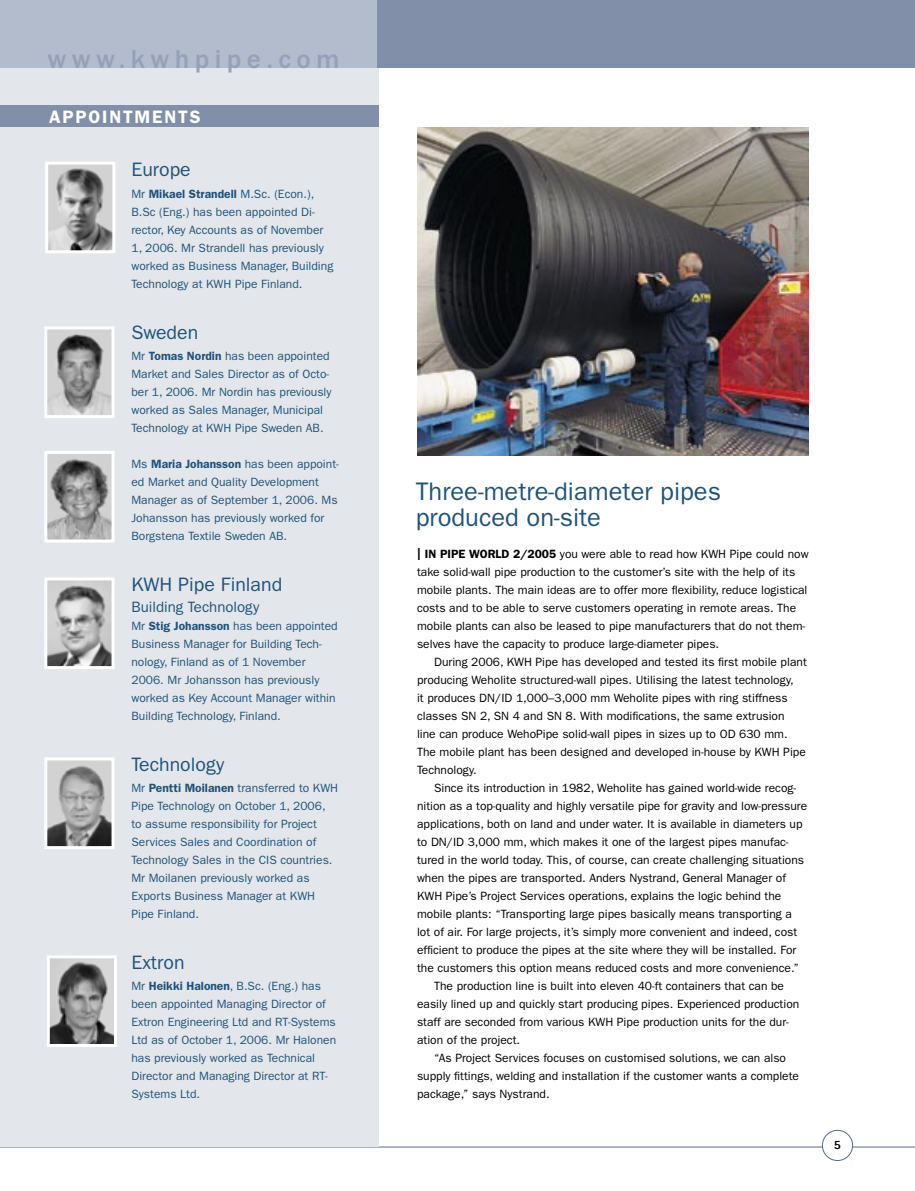
<style>
.page{position:relative;width:915px;height:1191px;background:#fff}
.page>*{position:absolute;margin:0;border:0;box-sizing:border-box;transform-origin:0 0}
.t1{font:500 27px "Franklin Gothic";letter-spacing:.2em;color:#94a1b8}
.t2{font:25.5px/25.5px "Franklin Gothic";color:#215379}
.t3{font:19.5px "Franklin Gothic";color:#215379}
.t4{font:600 18px "Franklin Gothic";letter-spacing:.1em;color:#fff}
.t5{font:15px "Franklin Gothic";color:#215379}
.t6{font:800 12.75px "Rotis Sans Serif";color:#000}
.t7{font:12px/18px "Franklin Gothic";color:#000}
.t8{font:12px/18px "Franklin Gothic";color:#215379}
.s1{font-weight:600}
</style>
<div class="page">
<div style="left:0;top:0;width:914px;height:68px;background:#8190a8"></div>
<hr style="left:0;top:1146px;width:914px;height:1px;background:#566b87">
<div style="left:822px;top:1130px;width:30px;height:30px;background:#fff;border-radius:50%"></div>
<div style="left:821px;top:1130px;width:31px;height:30px;border:1px solid #566b87;border-radius:50%"></div>
<div style="left:0;top:68px;width:378px;height:1078px;background:#e3e7eb"></div>
<div style="left:0;top:0;width:377px;height:68px;background:#b3bccc"></div>
<div style="left:0;top:106px;width:379px;height:21px;background:#8190a8"></div>
<img style="left:49px;top:166px;width:62px;height:83px">
<div style="left:45px;top:162px;width:70px;height:91px;border:3px solid #fff"></div>
<img style="left:48px;top:330px;width:62px;height:84px">
<div style="left:44px;top:326px;width:70px;height:92px;border:3px solid #fff"></div>
<img style="left:48px;top:455px;width:62px;height:83px">
<div style="left:44px;top:451px;width:70px;height:91px;border:3px solid #fff"></div>
<img style="left:51px;top:959px;width:62px;height:84px">
<div style="left:47px;top:955px;width:70px;height:92px;border:3px solid #fff"></div>
<img style="left:48px;top:581px;width:62px;height:84px">
<div style="left:44px;top:577px;width:70px;height:92px;border:3px solid #fff"></div>
<img style="left:418px;top:128px;width:390px;height:328px">
<img style="left:48px;top:761px;width:62px;height:84px">
<div style="left:44px;top:757px;width:70px;height:92px;border:3px solid #fff"></div>
<h1 class="t1" style="left:48px;top:44px;width:293px">www.kwhpipe.com</h1>
<h3 class="t4" style="left:49px;top:106px;width:153px">APPOINTMENTS</h3>
<h3 class="t3" style="left:131px;top:158px;width:61px">Europe</h3>
<p class="t8" style="left:131px;top:185px;width:203px">Mr <span class="s1">Mikael Strandell</span> M.Sc. (Econ.), B.Sc (Eng.) has been appointed Di&shy;rector, Key Accounts as of November 1, 2006. Mr Strandell has previously worked as Business Manager, Building Technology at KWH Pipe Finland.</p>
<h3 class="t3" style="left:131px;top:321px;width:68px">Sweden</h3>
<p class="t8" style="left:131px;top:347px;width:201px">Mr <span class="s1">Tomas Nordin</span> has been appointed Market and Sales Director as of Octo&shy;ber 1, 2006. Mr Nordin has previously worked as Sales Manager, Municipal Technology at KWH Pipe Sweden AB.</p>
<p class="t8" style="left:131px;top:455px;width:209px">Ms <span class="s1">Maria Johansson</span> has been appoint&shy;ed Market and Quality Development Manager as of September 1, 2006. Ms Johansson has previously worked for Borgstena Textile Sweden AB.</p>
<h3 class="t3" style="left:131px;top:573px;width:152px">KWH Pipe Finland</h3>
<p class="t5" style="left:131px;top:598px;width:129px">Building Technology</p>
<p class="t8" style="left:131px;top:617px;width:208px">Mr <span class="s1">Stig Johansson</span> has been appointed Business Manager for Building Tech&shy;nology, Finland as of 1 November 2006. Mr Johansson has previously worked as Key Account Manager within Building Technology, Finland.</p>
<h3 class="t3" style="left:131px;top:753px;width:94px">Technology</h3>
<p class="t8" style="left:131px;top:779px;width:208px">Mr <span class="s1">Pentti Moilanen</span> transferred to KWH Pipe Technology on October 1, 2006, to assume responsibility for Project Services Sales and Coordination of Technology Sales in the CIS countries.<br>Mr Moilanen previously worked as Exports Business Manager at KWH Pipe Finland.</p>
<h3 class="t3" style="left:131px;top:951px;width:55px">Extron</h3>
<p class="t8" style="left:131px;top:977px;width:206px">Mr <span class="s1">Heikki Halonen</span>, B.Sc. (Eng.) has been appointed Managing Director of Extron Engineering Ltd and RT-Systems Ltd as of October 1, 2006. Mr Halonen has previously worked as Technical Director and Managing Director at RT-Systems Ltd.</p>
<h2 class="t2" style="left:415px;top:479px;width:306px">Three-metre-diameter pipes produced on-site</h2>
<p class="t7" style="left:417px;top:545px;width:393px"><span class="s1">| IN PIPE WORLD 2/2005</span> you were able to read how KWH Pipe could now take solid-wall pipe production to the customer’s site with the help of its mobile plants. The main ideas are to offer more flexibility, reduce logistical costs and to be able to serve customers operating in remote areas. The mobile plants can also be leased to pipe manufacturers that do not them&shy;selves have the capacity to produce large-diameter pipes.</p>
<p class="t7" style="left:417px;top:653px;width:391px;text-indent:17px">During 2006, KWH Pipe has developed and tested its first mobile plant producing Weholite structured-wall pipes. Utilising the latest technology,<br>it produces DN/ID 1,000–3,000 mm Weholite pipes with ring stiffness classes SN 2, SN 4 and SN 8. With modifications, the same extrusion<br>line can produce WehoPipe solid-wall pipes in sizes up to OD 630 mm.<br>The mobile plant has been designed and developed in-house by KWH Pipe Technology.</p>
<p class="t7" style="left:434px;top:779px;width:363px">Since its introduction in 1982, Weholite has gained world-wide recog-</p>
<p class="t7" style="left:417px;top:797px;width:391px">nition as a top-quality and highly versatile pipe for gravity and low-pressure</p>
<p class="t7" style="left:417px;top:815px;width:387px">applications, both on land and under water. It is available in diameters up</p>
<p class="t7" style="left:417px;top:833px;width:373px">to DN/ID 3,000 mm, which makes it one of the largest pipes manufac-</p>
<p class="t7" style="left:417px;top:851px;width:388px">tured in the world today. This, of course, can create challenging situations</p>
<p class="t7" style="left:417px;top:869px;width:370px">when the pipes are transported. Anders Nystrand, General Manager of</p>
<p class="t7" style="left:417px;top:887px;width:366px">KWH Pipe’s Project Services operations, explains the logic behind the</p>
<p class="t7" style="left:417px;top:905px;width:376px">mobile plants: “Transporting large pipes basically means transporting a</p>
<p class="t7" style="left:417px;top:923px;width:381px">lot of air. For large projects, it’s simply more convenient and indeed, cost</p>
<p class="t7" style="left:417px;top:941px;width:380px">efficient to produce the pipes at the site where they will be installed. For</p>
<p class="t7" style="left:417px;top:959px;width:383px">the customers this option means reduced costs and more convenience.”</p>
<p class="t7" style="left:434px;top:977px;width:351px">The production line is built into eleven 40-ft containers that can be</p>
<p class="t7" style="left:417px;top:995px;width:383px">easily lined up and quickly start producing pipes. Experienced production</p>
<p class="t7" style="left:417px;top:1013px;width:373px">staff are seconded from various KWH Pipe production units for the dur-</p>
<p class="t7" style="left:417px;top:1031px;width:104px">ation of the project.</p>
<p class="t7" style="left:434px;top:1049px;width:353px">“As Project Services focuses on customised solutions, we can also</p>
<p class="t7" style="left:417px;top:1067px;width:383px">supply fittings, welding and installation if the customer wants a complete</p>
<p class="t7" style="left:417px;top:1085px;width:134px">package,” says Nystrand.</p>
<p class="t6" style="left:833px;top:1136px;width:9px">5</p>
</div>
